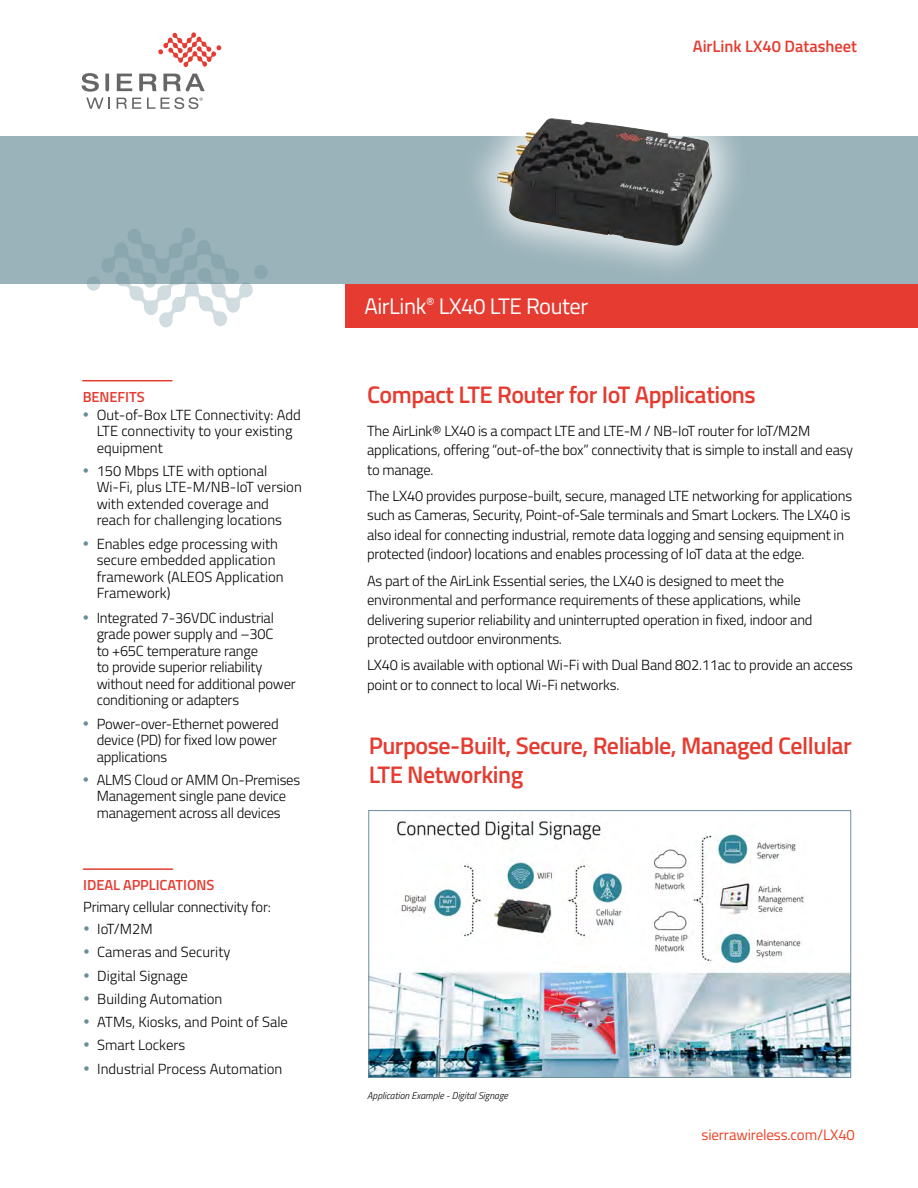
<style>
.page{position:relative;width:918px;height:1188px;background:#fff}
.page>*{position:absolute;margin:0;border:0;box-sizing:border-box;transform-origin:0 0}
.t1{font:600 24px/28.8px "Titillium Web";letter-spacing:-.02em;color:#e53b30}
.t2{font:22.5px "Titillium Web";letter-spacing:-.02em;color:#fff}
.t3{font:600 16.5px "Titillium Web";color:#e53b30}
.t4{font:15px "Titillium Web";letter-spacing:-.01em;color:#ef4123}
.t5{font:300 14.7px/16.5px "Titillium Web";letter-spacing:-.015em;color:#000}
.t6{font:600 14.7px "Titillium Web";letter-spacing:-.005em;color:#e53b30}
.t7{font:italic 300 9.75px "Titillium Web";color:#000}
.s1{color:#6a8e9a}
</style>
<div class="page">
<div style="left:0;top:137px;width:918px;height:147px;background:#9ab2ba"></div>
<svg style="left:86px;top:228px;width:182px;height:100px"></svg>
<div style="left:459px;top:80px;width:292px;height:204px;background:#fff;opacity:.75"></div>
<img style="left:474px;top:93px;width:265px;height:177px">
<div style="left:346px;top:284px;width:572px;height:43px;background:#e53b30"></div>
<svg style="left:86px;top:98px;width:24px;height:11px"></svg>
<svg style="left:117px;top:98px;width:24px;height:11px"></svg>
<svg style="left:147px;top:98px;width:8px;height:11px"></svg>
<svg style="left:82px;top:73px;width:17px;height:19px"></svg>
<svg style="left:105px;top:74px;width:4px;height:17px"></svg>
<svg style="left:117px;top:74px;width:15px;height:17px"></svg>
<svg style="left:163px;top:74px;width:42px;height:17px"></svg>
<svg style="left:139px;top:74px;width:18px;height:17px"></svg>
<svg style="left:158px;top:32px;width:63px;height:35px"></svg>
<svg style="left:161px;top:97px;width:42px;height:12px"></svg>
<hr style="left:83px;top:380px;width:89px;height:1px;background:#e53b30">
<hr style="left:83px;top:868px;width:89px;height:2px;background:#e53b30">
<img style="left:371px;top:820px;width:478px;height:256px">
<div style="left:369px;top:810px;width:482px;height:268px;border:1px solid #6a8e9a"></div>
<p class="t3" style="left:693px;top:33px;width:166px">AirLink LX40 Datasheet</p>
<p class="t6" style="left:83px;top:385px;width:63px">BENEFITS</p>
<p class="t5" style="left:97px;top:406px;width:206px;text-indent:-14px"><span class="s1">•</span> Out-of-Box LTE Connectivity: Add<br>LTE connectivity to your existing equipment</p>
<p class="t5" style="left:97px;top:462px;width:207px;text-indent:-14px"><span class="s1">•</span> 150 Mbps LTE with optional<br>Wi-Fi, plus LTE-M/NB-IoT version with extended coverage and reach for challenging locations</p>
<p class="t5" style="left:97px;top:535px;width:189px;text-indent:-14px"><span class="s1">•</span> Enables edge processing with secure embedded application framework (ALEOS Application<br>Framework)</p>
<p class="t5" style="left:97px;top:609px;width:201px;text-indent:-14px"><span class="s1">•</span> Integrated 7-36VDC industrial grade power supply and –30C<br>to +65C temperature range<br>to provide superior reliability without need for additional power conditioning or adapters</p>
<p class="t5" style="left:97px;top:715px;width:184px;text-align:justify;text-indent:-14px"><span class="s1">•</span> Power-over-Ethernet powered device (PD) for fixed low power applications</p>
<p class="t5" style="left:83px;top:771px;width:219px;text-align:center"><span class="s1">•</span> ALMS Cloud or AMM On-Premises<br>Management single pane device management across all devices</p>
<p class="t6" style="left:83px;top:874px;width:133px">IDEAL APPLICATIONS</p>
<p class="t5" style="left:83px;top:898px;width:189px">Primary cellular connectivity for:</p>
<p class="t5" style="left:83px;top:920px;width:71px"><span class="s1">•</span> IoT/M2M</p>
<p class="t5" style="left:83px;top:943px;width:149px"><span class="s1">•</span> Cameras and Security</p>
<p class="t5" style="left:83px;top:967px;width:106px"><span class="s1">•</span> Digital Signage</p>
<p class="t5" style="left:83px;top:990px;width:141px"><span class="s1">•</span> Building Automation</p>
<p class="t5" style="left:83px;top:1013px;width:206px"><span class="s1">•</span> ATMs, Kiosks, and Point of Sale</p>
<p class="t5" style="left:83px;top:1036px;width:103px"><span class="s1">•</span> Smart Lockers</p>
<p class="t5" style="left:83px;top:1060px;width:201px"><span class="s1">•</span> Industrial Process Automation</p>
<h2 class="t2" style="left:365px;top:289px;width:137px">S erra Wireless</h2>
<h2 class="t2" style="left:364px;top:290px;width:225px">AirLink<sup>®</sup> LX40 LTE Router</h2>
<h1 class="t1" style="left:367px;top:379px;width:390px">Compact LTE Router for IoT Applications</h1>
<p class="t5" style="left:367px;top:420px;width:488px;line-height:19.5px">The AirLink® LX40 is a compact LTE and LTE-M / NB-IoT router for IoT/M2M applications, offering “out-of-the box” connectivity that is simple to install and easy to manage.</p>
<p class="t5" style="left:367px;top:485px;width:486px;line-height:19.5px">The LX40 provides purpose-built, secure, managed LTE networking for applications such as Cameras, Security, Point-of-Sale terminals and Smart Lockers. The LX40 is also ideal for connecting industrial, remote data logging and sensing equipment in protected (indoor) locations and enables processing of IoT data at the edge.</p>
<p class="t5" style="left:367px;top:570px;width:447px;line-height:19.5px">As part of the AirLink Essential series, the LX40 is designed to meet the environmental and performance requirements of these applications, while delivering superior reliability and uninterrupted operation in fixed, indoor and protected outdoor environments.</p>
<p class="t5" style="left:367px;top:655px;width:487px;line-height:19.5px">LX40 is available with optional Wi-Fi with Dual Band 802.11ac to provide an access point or to connect to local Wi-Fi networks.</p>
<h1 class="t1" style="left:369px;top:730px;width:485px">Purpose-Built, Secure, Reliable, Managed Cellular<br>LTE Networking</h1>
<p class="t7" style="left:367px;top:1089px;width:142px">Application Example - Digital Signage</p>
<p class="t4" style="left:702px;top:1124px;width:155px">sierrawireless.com/LX40</p>
</div>
